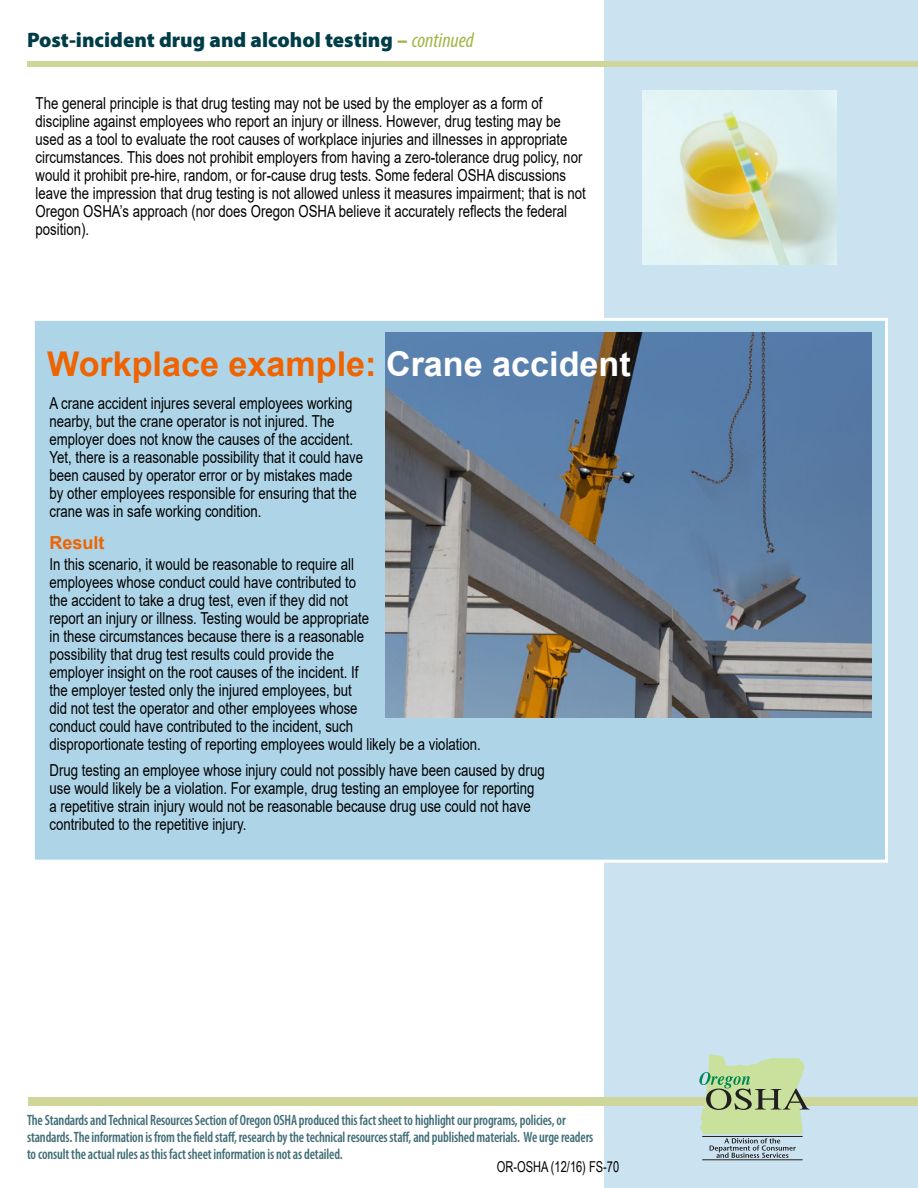
<style>
.page{position:relative;width:918px;height:1188px;background:#fff}
.page>*{position:absolute;margin:0;border:0;box-sizing:border-box;transform-origin:0 0}
.t1{font:700 34.2px "Arial";color:#ef6300}
.t2{font:900 21px "Myriad Pro";color:#003d48}
.t3{font:700 18px "Arial";color:#ef6300}
.t4{font:16.5px/18px "Arial";color:#000;scale:.8 1}
.t5{font:600 condensed 15px/17.2px "Myriad Pro";letter-spacing:-.01em;color:#406d76;scale:.9 1}
.t6{font:15px "Arial Narrow";color:#000;scale:.9 1}
.s1{color:#a5b447}
.s2{font-weight:400;font-style:italic;font-stretch:condensed;color:#a5b447}
.s3{color:#fff}
</style>
<div class="page">
<div style="left:605px;top:0;width:313px;height:1188px;background:#cbe3f0"></div>
<div style="left:27px;top:61px;width:891px;height:6px;background:#ced69a"></div>
<div style="left:28px;top:1097px;width:890px;height:8px;background:#ced69a"></div>
<svg style="left:699px;top:1054px;width:111px;height:104px"></svg>
<hr style="left:702px;top:1136px;width:101px;height:1px;background:#221f20">
<hr style="left:702px;top:1160px;width:101px;height:1px;background:#221f20">
<div style="left:32px;top:318px;width:856px;height:545px;background:#aed4e8;border:3px solid #fff"></div>
<img style="left:386px;top:333px;width:485px;height:384px">
<img style="left:643px;top:91px;width:193px;height:174px">
<p class="t2" style="left:27px;top:28px;width:448px">Post-incident drug and alcohol testing <span class="s1">–</span> <span class="s2">continued</span></p>
<p class="t4" style="left:36px;top:94px;width:689px">The general principle is that drug testing may not be used by the employer as a form of discipline against employees who report an injury or illness. However, drug testing may be used as a tool to evaluate the root causes of workplace injuries and illnesses in appropriate circumstances. This does not prohibit employers from having a zero-tolerance drug policy, nor would it prohibit pre-hire, random, or for-cause drug tests. Some federal OSHA discussions leave the impression that drug testing is not allowed unless it measures impairment; that is not Oregon OSHA’s approach (nor does Oregon OSHA believe it accurately reflects the federal position).</p>
<h1 class="t1" style="left:47px;top:340px;width:585px">Workplace example: <span class="s3">Crane accident</span></h1>
<p class="t4" style="left:50px;top:394px;width:393px">A crane accident injures several employees working nearby, but the crane operator is not injured. The employer does not know the causes of the accident.<br>Yet, there is a reasonable possibility that it could have been caused by operator error or by mistakes made by other employees responsible for ensuring that the crane was in safe working condition.</p>
<p class="t3" style="left:50px;top:530px;width:57px">Result</p>
<p class="t4" style="left:50px;top:555px;width:541px">In this scenario, it would be reasonable to require all<br>employees whose conduct could have contributed to<br>the accident to take a drug test, even if they did not<br>report an injury or illness. Testing would be appropriate<br>in these circumstances because there is a reasonable<br>possibility that drug test results could provide the<br>employer insight on the root causes of the incident. If<br>the employer tested only the injured employees, but<br>did not test the operator and other employees whose<br>conduct could have contributed to the incident, such<br>disproportionate testing of reporting employees would likely be a violation.</p>
<p class="t4" style="left:50px;top:761px;width:621px">Drug testing an employee whose injury could not possibly have been caused by drug use would likely be a violation. For example, drug testing an employee for reporting a repetitive strain injury would not be reasonable because drug use could not have contributed to the repetitive injury.</p>
<p class="t5" style="left:27px;top:1111px;width:631px">The Standards and Technical Resources Section of Oregon OSHA produced this fact sheet to highlight our programs, policies, or standards. The information is from the field staff, research by the technical resources staff, and published materials. We urge readers to consult the actual rules as this fact sheet information is not as detailed.</p>
<p class="t6" style="left:497px;top:1156px;width:138px">OR-OSHA (12/16) FS-70</p>
</div>
